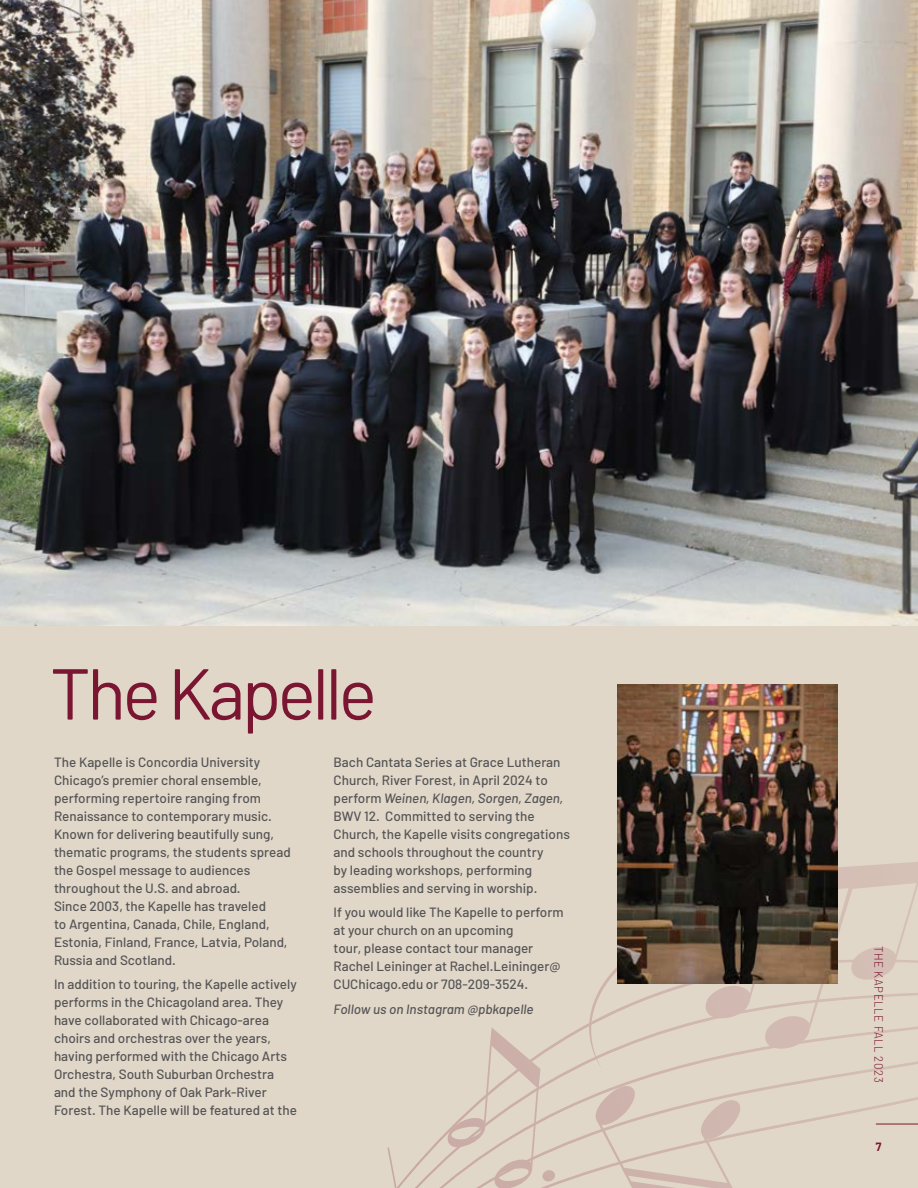
<style>
.page{position:relative;width:918px;height:1188px;background:#e1d7c8}
.page>*{position:absolute;margin:0;border:0;box-sizing:border-box;transform-origin:0 0}
.t1{font:72px "Barlow";letter-spacing:-.05em;color:#7b1632}
.t2{font:500 13.5px/18px "Barlow";color:#545456}
.t3{font:italic 500 13.5px "Barlow";color:#545456}
.t4{font:300 12px "Barlow";letter-spacing:.05em;color:#7b1632;scale:.95 1}
.t5{font:700 12px "Barlow";color:#7b1632;scale:.95 1}
.s1{font-style:italic}
</style>
<div class="page">
<svg style="left:387px;top:756px;width:531px;height:432px"></svg>
<svg style="left:446px;top:1027px;width:110px;height:161px"></svg>
<svg style="left:589px;top:861px;width:329px;height:208px"></svg>
<img style="left:0;top:0;width:918px;height:626px">
<img style="left:618px;top:684px;width:220px;height:300px">
<h1 class="t1" style="left:50px;top:649px;width:329px">The Kapelle</h1>
<p class="t2" style="left:54px;top:753px;width:238px">The Kapelle is Concordia University Chicago’s premier choral ensemble, performing repertoire ranging from Renaissance to contemporary music.<br>Known for delivering beautifully sung, thematic programs, the students spread the Gospel message to audiences throughout the U.S. and abroad.<br>Since 2003, the Kapelle has traveled<br>to Argentina, Canada, Chile, England, Estonia, Finland, France, Latvia, Poland, Russia and Scotland.</p>
<p class="t2" style="left:54px;top:975px;width:245px">In addition to touring, the Kapelle actively performs in the Chicagoland area. They have collaborated with Chicago-area choirs and orchestras over the years, having performed with the Chicago Arts Orchestra, South Suburban Orchestra and the Symphony of Oak Park-River Forest. The Kapelle will be featured at the</p>
<p class="t2" style="left:334px;top:753px;width:238px">Bach Cantata Series at Grace Lutheran Church, River Forest, in April 2024 to perform <span class="s1">Weinen, Klagen, Sorgen, Zagen, </span>BWV 12. Committed to serving the Church, the Kapelle visits congregations and schools throughout the country<br>by leading workshops, performing assemblies and serving in worship.</p>
<p class="t2" style="left:334px;top:903px;width:231px">If you would like The Kapelle to perform at your church on an upcoming<br>tour, please contact tour manager Rachel Leininger at Rachel.Leininger@ CUChicago.edu or 708-209-3524.</p>
<p class="t3" style="left:334px;top:1001px;width:202px">Follow us on Instagram @pbkapelle</p>
<p class="t4" style="left:886px;top:946px;width:145px;rotate:90deg">THE KAPELLE FALL 2023</p>
<p class="t5" style="left:876px;top:1140px;width:7px">7</p>
</div>
